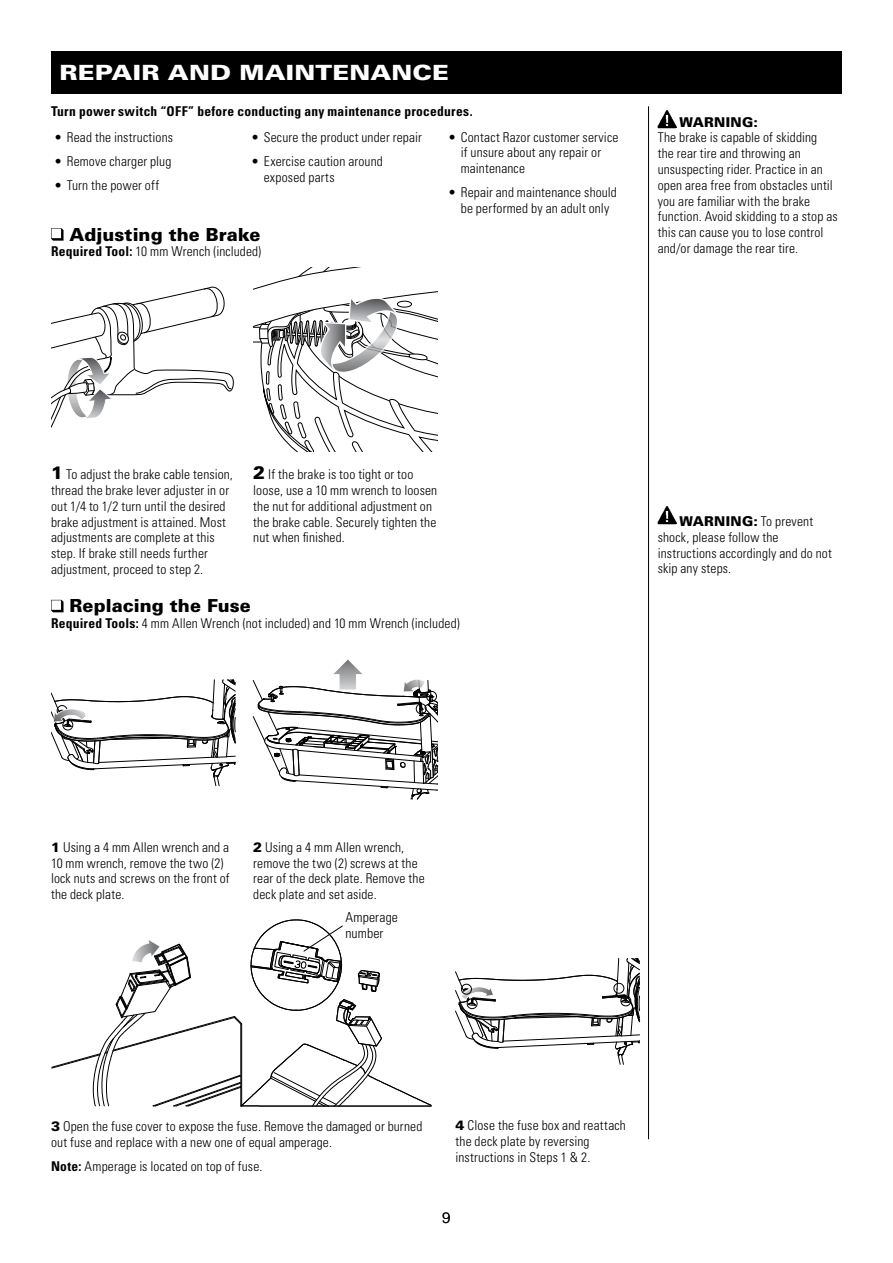
<style>
.page{position:relative;width:893px;height:1263px;background:#fff}
.page>*{position:absolute;margin:0;border:0;box-sizing:border-box;transform-origin:0 0}
.t1{font:900 21px "Univers LT Std";letter-spacing:.005em;color:#fff;scale:1.2 1}
.t2{font:900 18px "Univers LT Std";color:#000}
.t3{font:300 15px "Univers LT Std";color:#000}
.t4{font:300 condensed 13.8px/16px "Univers LT Std";letter-spacing:.01em;color:#000}
.t5{font:300 condensed 13.5px/15.8px "Univers LT Std";letter-spacing:.01em;color:#000}
.t6{font:700 condensed 13.5px "Univers LT Std";letter-spacing:.02em;color:#000}
.t7{font:900 13.5px "Univers LT Std";letter-spacing:.02em;color:#000}
.s1{font-weight:700}
.s2{font-weight:900;font-stretch:normal;font-size:18px}
.s3{font-weight:900;font-stretch:normal}
</style>
<div class="page">
<svg style="left:51px;top:286px;width:183px;height:141px"></svg>
<svg style="left:253px;top:268px;width:184px;height:184px"></svg>
<svg style="left:51px;top:679px;width:185px;height:107px"></svg>
<svg style="left:253px;top:659px;width:185px;height:140px"></svg>
<svg style="left:455px;top:958px;width:185px;height:107px"></svg>
<svg style="left:51px;top:920px;width:381px;height:187px"></svg>
<div style="left:51px;top:51px;width:791px;height:43px;background:#000"></div>
<img style="left:658px;top:110px;width:19px;height:18px">
<hr style="left:648px;top:106px;width:1px;height:1033px;background:#000">
<svg style="left:51px;top:600px;width:13px;height:12px"></svg>
<img style="left:658px;top:506px;width:19px;height:19px">
<svg style="left:51px;top:228px;width:13px;height:13px"></svg>
<h1 class="t1" style="left:60px;top:59px;width:326px">REPAIR AND MAINTENANCE</h1>
<p class="t6" style="left:51px;top:103px;width:423px">Turn power switch “OFF” before conducting any maintenance procedures.</p>
<h1 class="t1" style="left:60px;top:59px;width:119px">H ADLINE</h1>
<p class="t5" style="left:54px;top:129px;width:121px">• Read the instructions</p>
<p class="t5" style="left:54px;top:153px;width:119px">• Remove charger plug</p>
<p class="t5" style="left:54px;top:177px;width:107px">• Turn the power off</p>
<p class="t5" style="left:251px;top:129px;width:172px">• Secure the product under repair</p>
<p class="t5" style="left:264px;top:153px;width:121px;text-indent:-13px">• Exercise caution around exposed parts</p>
<h2 class="t2" style="left:70px;top:223px;width:192px">Adjusting the Brake</h2>
<p class="t5" style="left:51px;top:244px;width:212px"><span class="s1">Required Tool:</span> 10 mm Wrench (included)</p>
<p class="t5" style="left:461px;top:129px;width:159px;text-indent:-13px">• Contact Razor customer service if unsure about any repair or maintenance</p>
<p class="t5" style="left:448px;top:185px;width:170px;text-align:center">• Repair and maintenance should be performed by an adult only</p>
<p class="t7" style="left:679px;top:113px;width:80px">WARNING:</p>
<p class="t5" style="left:658px;top:130px;width:181px">The brake is capable of skidding<br>the rear tire and throwing an unsuspecting rider. Practice in an open area free from obstacles until you are familiar with the brake function. Avoid skidding to a stop as this can cause you to lose control and/or damage the rear tire.</p>
<p class="t5" style="left:51px;top:467px;width:183px"><span class="s2">1</span> To adjust the brake cable tension, thread the brake lever adjuster in or out 1/4 to 1/2 turn until the desired brake adjustment is attained. Most adjustments are complete at this step. If brake still needs further adjustment, proceed to step 2.</p>
<p class="t5" style="left:253px;top:467px;width:186px"><span class="s2">2</span> If the brake is too tight or too loose, use a 10 mm wrench to loosen the nut for additional adjustment on the brake cable. Securely tighten the nut when finished.</p>
<h2 class="t2" style="left:70px;top:595px;width:183px">Replacing the Fuse</h2>
<p class="t5" style="left:51px;top:615px;width:410px"><span class="s1">Required Tools:</span> 4 mm Allen Wrench (not included) and 10 mm Wrench (included)</p>
<p class="t5" style="left:658px;top:513px;width:176px;text-indent:22px"><span class="s3">WARNING:</span> To prevent shock, please follow the instructions accordingly and do not skip any steps.</p>
<p class="t5" style="left:51px;top:839px;width:180px"><span class="s3">1</span> Using a 4 mm Allen wrench and a<br>10 mm wrench, remove the two (2) lock nuts and screws on the front of the deck plate.</p>
<p class="t5" style="left:253px;top:839px;width:173px"><span class="s3">2</span> Using a 4 mm Allen wrench, remove the two (2) screws at the rear of the deck plate. Remove the deck plate and set aside.</p>
<p class="t4" style="left:345px;top:909px;width:54px">Amperage number</p>
<p class="t5" style="left:51px;top:1118px;width:373px"><span class="s3">3</span> Open the fuse cover to expose the fuse. Remove the damaged or burned out fuse and replace with a new one of equal amperage.</p>
<p class="t5" style="left:51px;top:1158px;width:213px"><span class="s1">Note:</span> Amperage is located on top of fuse.</p>
<p class="t5" style="left:455px;top:1118px;width:172px"><span class="s3">4</span> Close the fuse box and reattach the deck plate by reversing instructions in Steps 1 &amp; 2.</p>
<p class="t3" style="left:442px;top:1208px;width:10px">9</p>
</div>
